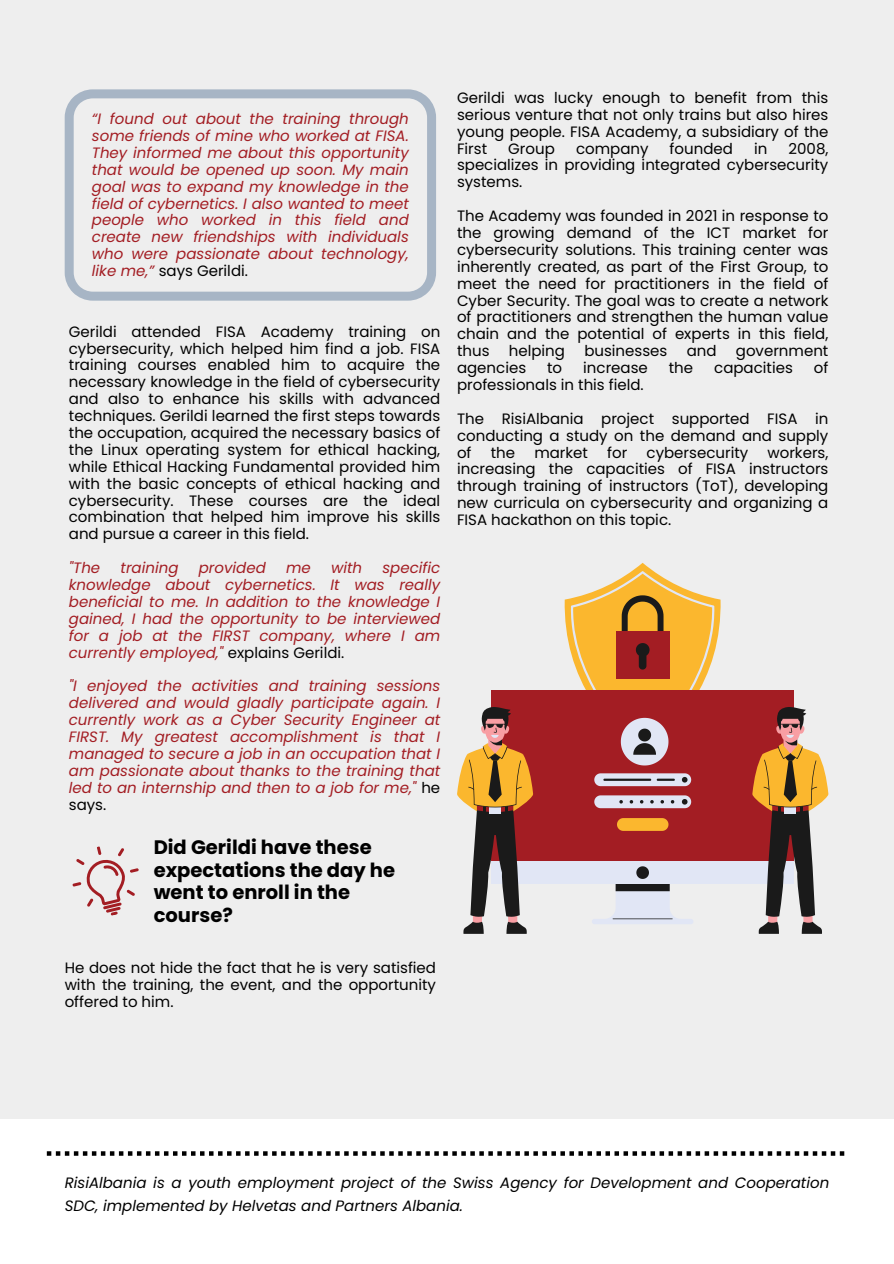
<style>
.page{position:relative;width:894px;height:1264px;background:#fff}
.page>*{position:absolute;margin:0;border:0;box-sizing:border-box;transform-origin:0 0}
.t1{font:700 19.5px/22.5px "Poppins";color:#000}
.t2{font:15px/17px "Poppins";color:#000;text-align:justify}
.t3{font:italic 15px/17px "Poppins";color:#a31d23;text-align:justify}
.t4{font:italic 15px/23.7px "Poppins";color:#000}
.s1{font-style:normal;color:#000}
</style>
<div class="page">
<div style="left:0;top:0;width:893px;height:1263px;background:#eee"></div>
<div style="left:0;top:1118px;width:893px;height:145px;background:#fff"></div>
<svg style="left:65px;top:89px;width:371px;height:212px"></svg>
<svg style="left:72px;top:846px;width:67px;height:70px"></svg>
<svg style="left:564px;top:563px;width:157px;height:127px"></svg>
<div style="left:491px;top:690px;width:302px;height:192px;background:#a31d23"></div>
<div style="left:491px;top:861px;width:302px;height:22px;background:#e1e6f5"></div>
<svg style="left:591px;top:866px;width:102px;height:58px"></svg>
<svg style="left:620px;top:718px;width:48px;height:47px"></svg>
<svg style="left:617px;top:818px;width:51px;height:12px"></svg>
<svg style="left:594px;top:795px;width:97px;height:13px"></svg>
<svg style="left:594px;top:773px;width:97px;height:13px"></svg>
<svg style="left:752px;top:707px;width:76px;height:226px"></svg>
<svg style="left:457px;top:707px;width:76px;height:226px"></svg>
<svg style="left:47px;top:1151px;width:797px;height:4px"></svg>
<p class="t3" style="left:92px;top:110px;width:318px">“I found out about the training through some friends of mine who worked at FISA.<br>They informed me about this opportunity that would be opened up soon. My main goal was to expand my knowledge in the field of cybernetics. I also wanted to meet people who worked in this field and create new friendships with individuals who were passionate about technology, like me,” <span class="s1">says Gerildi.</span></p>
<p class="t2" style="left:69px;top:323px;width:373px">Gerildi attended FISA Academy training on cybersecurity, which helped him find a job. FISA training courses enabled him to acquire the necessary knowledge in the field of cybersecurity and also to enhance his skills with advanced techniques. Gerildi learned the first steps towards the occupation, acquired the necessary basics of the Linux operating system for ethical hacking, while Ethical Hacking Fundamental provided him with the basic concepts of ethical hacking and cybersecurity. These courses are the ideal combination that helped him improve his skills and pursue a career in this field.</p>
<p class="t3" style="left:69px;top:559px;width:33px">"The</p>
<p class="t3" style="left:120px;top:559px;width:59px">training</p>
<p class="t3" style="left:199px;top:559px;width:69px">provided</p>
<p class="t3" style="left:286px;top:559px;width:26px">me</p>
<p class="t3" style="left:331px;top:559px;width:33px">with</p>
<p class="t3" style="left:69px;top:559px;width:373px;text-indent:313px">specific knowledge about cybernetics. It was really beneficial to me. In addition to the knowledge I gained, I had the opportunity to be interviewed for a job at the FIRST company, where I am currently employed," <span class="s1">explains Gerildi.</span></p>
<p class="t3" style="left:69px;top:677px;width:373px">"I enjoyed the activities and training sessions delivered and would gladly participate again. I currently work as a Cyber Security Engineer at FIRST. My greatest accomplishment is that I managed to secure a job in an occupation that I am passionate about thanks to the training that led to an internship and then to a job for me," <span class="s1">he says.</span></p>
<p class="t1" style="left:154px;top:836px;width:243px">Did Gerildi have these expectations the day he went to enroll in the course?</p>
<p class="t2" style="left:65px;top:959px;width:373px">He does not hide the fact that he is very satisfied with the training, the event, and the opportunity offered to him.</p>
<p class="t2" style="left:457px;top:89px;width:373px">Gerildi was lucky enough to benefit from this serious venture that not only trains but also hires young people. FISA Academy, a subsidiary of the First</p>
<p class="t2" style="left:508px;top:140px;width:48px">Group</p>
<p class="t2" style="left:576px;top:140px;width:74px">company</p>
<p class="t2" style="left:669px;top:140px;width:65px">founded</p>
<p class="t2" style="left:753px;top:140px;width:15px">in</p>
<p class="t2" style="left:457px;top:140px;width:373px;text-indent:331px">2008, specializes in providing integrated cybersecurity systems.</p>
<h1 class="t2" style="left:457px;top:207px;width:373px">The Academy was founded in 2021 in response to the growing demand of the ICT market for cybersecurity solutions. This training center was inherently created, as part of the First Group, to meet the need for practitioners in the field of Cyber Security. The goal was to create a network of practitioners and strengthen the human value chain and the potential of experts in this field, thus</h1>
<h1 class="t2" style="left:508px;top:342px;width:58px">helping</h1>
<h1 class="t2" style="left:584px;top:342px;width:84px">businesses</h1>
<h1 class="t2" style="left:686px;top:342px;width:31px">and</h1>
<h1 class="t2" style="left:735px;top:342px;width:94px">government</h1>
<h1 class="t2" style="left:457px;top:359px;width:71px">agencies</h1>
<h1 class="t2" style="left:547px;top:359px;width:17px">to</h1>
<h1 class="t2" style="left:583px;top:359px;width:66px">increase</h1>
<h1 class="t2" style="left:668px;top:359px;width:26px">the</h1>
<h1 class="t2" style="left:714px;top:359px;width:80px">capacities</h1>
<h1 class="t2" style="left:813px;top:359px;width:16px">of</h1>
<h1 class="t2" style="left:457px;top:376px;width:188px">professionals in this field.</h1>
<p class="t2" style="left:457px;top:410px;width:373px">The RisiAlbania project supported FISA in conducting a study on the demand and supply of</p>
<p class="t2" style="left:490px;top:444px;width:26px">the</p>
<p class="t2" style="left:534px;top:444px;width:55px">market</p>
<p class="t2" style="left:607px;top:444px;width:22px">for</p>
<p class="t2" style="left:646px;top:444px;width:103px">cybersecurity</p>
<p class="t2" style="left:457px;top:444px;width:373px;text-indent:310px">workers, increasing the capacities of FISA instructors through training of instructors (ToT), developing new curricula on cybersecurity and organizing a FISA hackathon on this topic.</p>
<p class="t4" style="left:65px;top:1170px;width:765px">RisiAlbania is a youth employment project of the Swiss Agency for Development and Cooperation<br>SDC, implemented by Helvetas and Partners Albania.</p>
</div>
